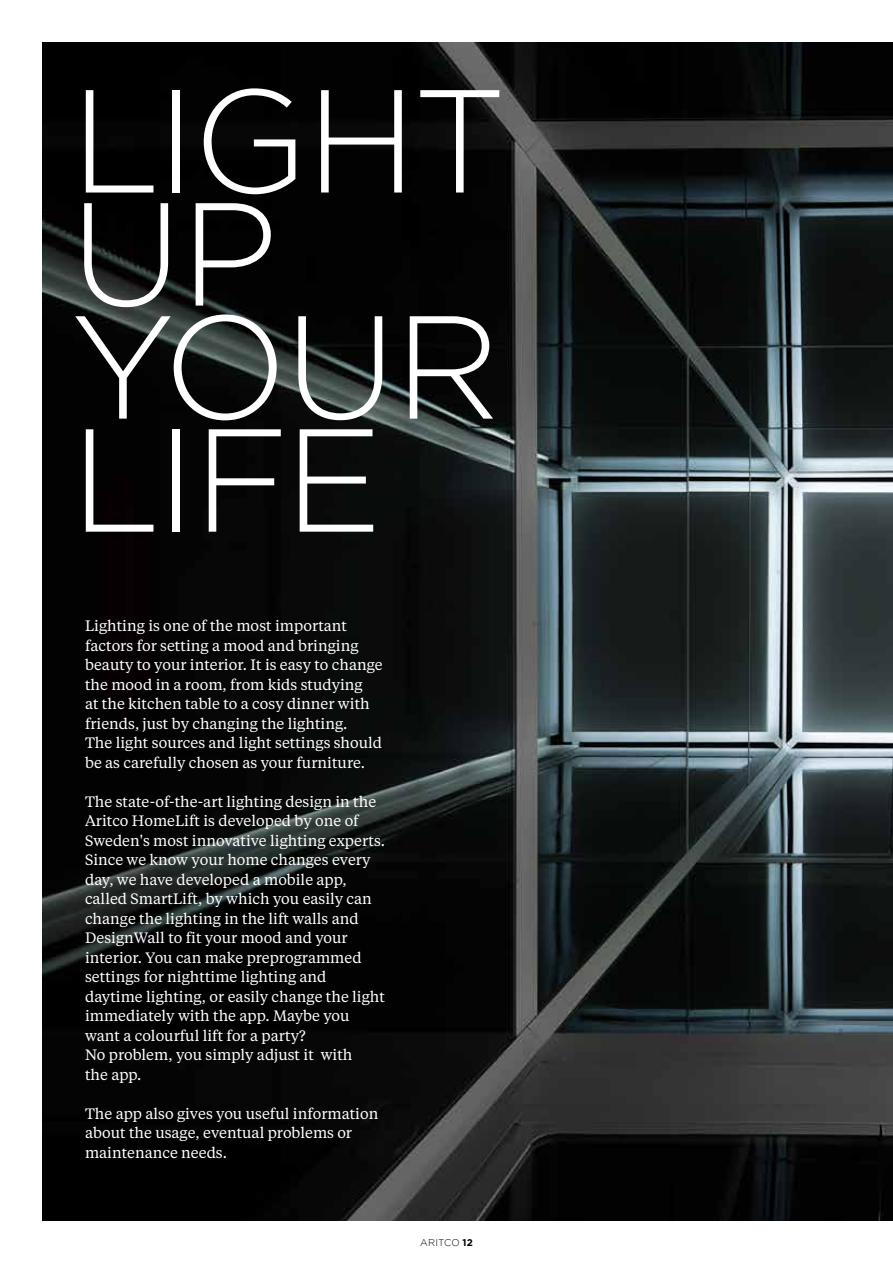
<style>
.page{position:relative;width:893px;height:1263px;background:#fff}
.page>*{position:absolute;margin:0;border:0;box-sizing:border-box;transform-origin:0 0}
.t1{font:300 146.25px/113.1px "Gotham";letter-spacing:-.02em;color:#fff}
.t2{font:15px/19.5px "Tiempos Text";color:#fff}
.t3{font:300 9.75px "Gotham";letter-spacing:.01em;color:#000}
.s1{font-weight:700}
</style>
<div class="page">
<img style="left:43px;top:43px;width:850px;height:1177px">
<h1 class="t1" style="left:71px;top:83px;width:438px">LIGHT<br>UP<br>YOUR<br>LIFE</h1>
<p class="t2" style="left:85px;top:615px;width:299px">Lighting is one of the most important factors for setting a mood and bringing beauty to your interior. It is easy to change the mood in a room, from kids studying<br>at the kitchen table to a cosy dinner with friends, just by changing the lighting.<br>The light sources and light settings should be as carefully chosen as your furniture.</p>
<p class="t2" style="left:85px;top:791px;width:301px">The state-of-the-art lighting design in the Aritco HomeLift is developed by one of Sweden's most innovative lighting experts.<br>Since we know your home changes every day, we have developed a mobile app, called SmartLift, by which you easily can change the lighting in the lift walls and DesignWall to fit your mood and your interior. You can make preprogrammed settings for nighttime lighting and daytime lighting, or easily change the light immediately with the app. Maybe you want a colourful lift for a party?<br>No problem, you simply adjust it with<br>the app.</p>
<p class="t2" style="left:85px;top:1103px;width:295px">The app also gives you useful information about the usage, eventual problems or maintenance needs.</p>
<p class="t3" style="left:420px;top:1237px;width:54px">ARITCO <span class="s1">12</span></p>
</div>
